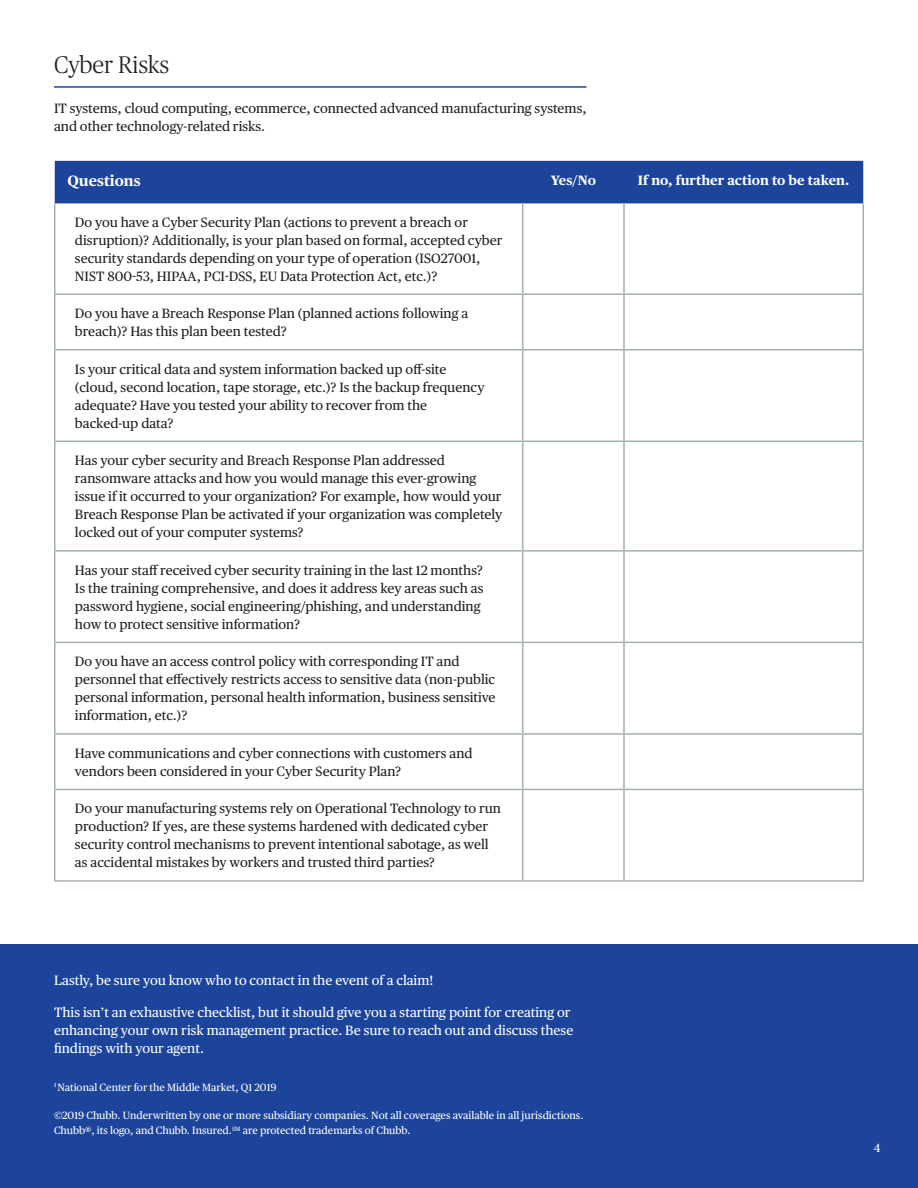
<style>
.page{position:relative;width:918px;height:1188px;background:#fff}
.page>*{position:absolute;margin:0;border:0;box-sizing:border-box;transform-origin:0 0}
.NEW{font:300 24px "Publico";color:#231f20}
.Table_Header{font:700 15px "Chubb Publico Text";color:#fff}
.Table_Body{font:13.5px/18px "Chubb Publico Text";color:#231f20}
.Table_Body-2{font:13.5px/18px "Chubb Publico Text";color:#fff}
.Header_Black{font:13.5px/18px "Chubb Publico Text";color:#231f20}
.Table_Header-2{font:700 13.5px "Chubb Publico Text";color:#fff}
._2nd_Level_Bullets_L{font:12px "Chubb Publico Text";color:#fff}
.Table_Body-3{font:10.5px/15px "Chubb Publico Text";color:#fff}
</style>
<div class="page">
<div style="left:0;top:945px;width:918px;height:243px;background:#1d449b"></div>
<div style="left:55px;top:161px;width:808px;height:42px;background:#1d449b"></div>
<hr style="left:522px;top:203px;width:1px;height:90px;background:#a4b0aa">
<hr style="left:623px;top:203px;width:2px;height:90px;background:#a4b0aa">
<hr style="left:522px;top:295px;width:1px;height:54px;background:#a4b0aa">
<hr style="left:623px;top:295px;width:2px;height:54px;background:#a4b0aa">
<hr style="left:522px;top:350px;width:1px;height:91px;background:#a4b0aa">
<hr style="left:623px;top:350px;width:2px;height:91px;background:#a4b0aa">
<hr style="left:522px;top:442px;width:1px;height:108px;background:#a4b0aa">
<hr style="left:623px;top:442px;width:2px;height:108px;background:#a4b0aa">
<hr style="left:522px;top:552px;width:1px;height:90px;background:#a4b0aa">
<hr style="left:623px;top:552px;width:2px;height:90px;background:#a4b0aa">
<hr style="left:522px;top:643px;width:1px;height:90px;background:#a4b0aa">
<hr style="left:623px;top:643px;width:2px;height:90px;background:#a4b0aa">
<hr style="left:522px;top:735px;width:1px;height:54px;background:#a4b0aa">
<hr style="left:623px;top:735px;width:2px;height:54px;background:#a4b0aa">
<hr style="left:522px;top:790px;width:1px;height:90px;background:#a4b0aa">
<hr style="left:623px;top:790px;width:2px;height:90px;background:#a4b0aa">
<hr style="left:54px;top:293px;width:469px;height:2px;background:#a4b0aa">
<hr style="left:523px;top:293px;width:101px;height:2px;background:#a4b0aa">
<hr style="left:624px;top:293px;width:240px;height:2px;background:#a4b0aa">
<hr style="left:54px;top:349px;width:469px;height:1px;background:#a4b0aa">
<hr style="left:523px;top:349px;width:101px;height:1px;background:#a4b0aa">
<hr style="left:624px;top:349px;width:240px;height:1px;background:#a4b0aa">
<hr style="left:54px;top:441px;width:469px;height:1px;background:#a4b0aa">
<hr style="left:523px;top:441px;width:101px;height:1px;background:#a4b0aa">
<hr style="left:624px;top:441px;width:240px;height:1px;background:#a4b0aa">
<hr style="left:54px;top:550px;width:469px;height:2px;background:#a4b0aa">
<hr style="left:523px;top:550px;width:101px;height:2px;background:#a4b0aa">
<hr style="left:624px;top:550px;width:240px;height:2px;background:#a4b0aa">
<hr style="left:54px;top:642px;width:469px;height:1px;background:#a4b0aa">
<hr style="left:523px;top:642px;width:101px;height:1px;background:#a4b0aa">
<hr style="left:624px;top:642px;width:240px;height:1px;background:#a4b0aa">
<hr style="left:54px;top:733px;width:469px;height:2px;background:#a4b0aa">
<hr style="left:523px;top:733px;width:101px;height:2px;background:#a4b0aa">
<hr style="left:624px;top:733px;width:240px;height:2px;background:#a4b0aa">
<hr style="left:54px;top:789px;width:469px;height:1px;background:#a4b0aa">
<hr style="left:523px;top:789px;width:101px;height:1px;background:#a4b0aa">
<hr style="left:624px;top:789px;width:240px;height:1px;background:#a4b0aa">
<hr style="left:54px;top:880px;width:469px;height:2px;background:#a4b0aa">
<hr style="left:523px;top:880px;width:101px;height:2px;background:#a4b0aa">
<hr style="left:624px;top:880px;width:240px;height:2px;background:#a4b0aa">
<hr style="left:54px;top:203px;width:2px;height:90px;background:#a4b0aa">
<hr style="left:862px;top:203px;width:2px;height:90px;background:#a4b0aa">
<hr style="left:54px;top:295px;width:2px;height:54px;background:#a4b0aa">
<hr style="left:862px;top:295px;width:2px;height:54px;background:#a4b0aa">
<hr style="left:54px;top:350px;width:2px;height:91px;background:#a4b0aa">
<hr style="left:862px;top:350px;width:2px;height:91px;background:#a4b0aa">
<hr style="left:54px;top:442px;width:2px;height:108px;background:#a4b0aa">
<hr style="left:862px;top:442px;width:2px;height:108px;background:#a4b0aa">
<hr style="left:54px;top:552px;width:2px;height:90px;background:#a4b0aa">
<hr style="left:862px;top:552px;width:2px;height:90px;background:#a4b0aa">
<hr style="left:54px;top:643px;width:2px;height:90px;background:#a4b0aa">
<hr style="left:862px;top:643px;width:2px;height:90px;background:#a4b0aa">
<hr style="left:54px;top:735px;width:2px;height:54px;background:#a4b0aa">
<hr style="left:862px;top:735px;width:2px;height:54px;background:#a4b0aa">
<hr style="left:54px;top:790px;width:2px;height:90px;background:#a4b0aa">
<hr style="left:862px;top:790px;width:2px;height:90px;background:#a4b0aa">
<hr style="left:54px;top:86px;width:532px;height:2px;background:#1d449b">
<p class="NEW" style="left:54px;top:52px;width:117px">Cyber Risks</p>
<p class="Header_Black" style="left:54px;top:99px;width:534px">IT systems, cloud computing, ecommerce, connected advanced manufacturing systems, and other technology-related risks.</p>
<p class="Table_Header" style="left:68px;top:169px;width:75px">Questions</p>
<p class="Table_Header-2" style="left:551px;top:170px;width:47px">Yes/No</p>
<p class="Table_Header-2" style="left:638px;top:170px;width:213px">If no, further action to be taken.</p>
<p class="Table_Body" style="left:75px;top:212px;width:429px">Do you have a Cyber Security Plan (actions to prevent a breach or disruption)? Additionally, is your plan based on formal, accepted cyber security standards depending on your type of operation (ISO27001, NIST 800-53, HIPAA, PCI-DSS, EU Data Protection Act, etc.)?</p>
<p class="Table_Body" style="left:75px;top:304px;width:395px">Do you have a Breach Response Plan (planned actions following a breach)? Has this plan been tested?</p>
<p class="Table_Body" style="left:75px;top:359px;width:411px">Is your critical data and system information backed up off-site (cloud, second location, tape storage, etc.)? Is the backup frequency adequate? Have you tested your ability to recover from the backed-up data?</p>
<p class="Table_Body" style="left:75px;top:451px;width:429px">Has your cyber security and Breach Response Plan addressed ransomware attacks and how you would manage this ever-growing issue if it occurred to your organization? For example, how would your Breach Response Plan be activated if your organization was completely locked out of your computer systems?</p>
<p class="Table_Body" style="left:75px;top:560px;width:410px">Has your staff received cyber security training in the last 12 months?<br>Is the training comprehensive, and does it address key areas such as password hygiene, social engineering/phishing, and understanding how to protect sensitive information?</p>
<p class="Table_Body" style="left:75px;top:652px;width:422px">Do you have an access control policy with corresponding IT and personnel that effectively restricts access to sensitive data (non-public personal information, personal health information, business sensitive information, etc.)?</p>
<p class="Table_Body" style="left:75px;top:743px;width:399px">Have communications and cyber connections with customers and vendors been considered in your Cyber Security Plan?</p>
<p class="Table_Body" style="left:75px;top:799px;width:428px">Do your manufacturing systems rely on Operational Technology to run production? If yes, are these systems hardened with dedicated cyber security control mechanisms to prevent intentional sabotage, as well as accidental mistakes by workers and trusted third parties?</p>
<p class="Table_Body-2" style="left:54px;top:971px;width:381px">Lastly, be sure you know who to contact in the event of a claim!</p>
<p class="Table_Body-2" style="left:54px;top:1002px;width:521px">This isn’t an exhaustive checklist, but it should give you a starting point for creating or enhancing your own risk management practice. Be sure to reach out and discuss these findings with your agent.</p>
<p class="Table_Body-3" style="left:54px;top:1079px;width:224px"><sup>1</sup> National Center for the Middle Market, Q1 2019</p>
<p class="Table_Body-3" style="left:54px;top:1107px;width:531px">©2019 Chubb. Underwritten by one or more subsidiary companies. Not all coverages available in all jurisdictions.<br>Chubb®, its logo, and Chubb. Insured.<sup>SM</sup> are protected trademarks of Chubb.</p>
<p class="_2nd_Level_Bullets_L" style="left:874px;top:1139px;width:8px">4</p>
</div>
